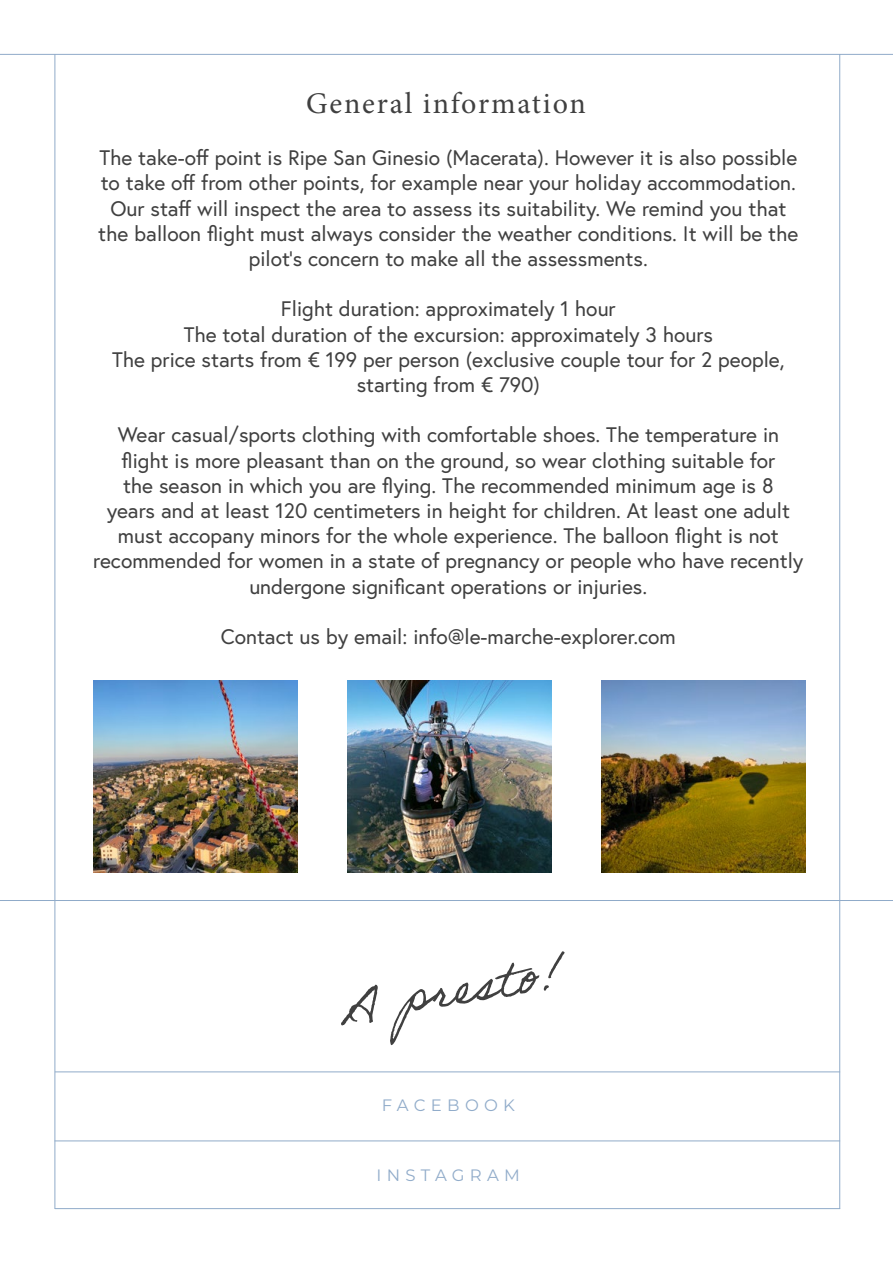
<style>
.page{position:relative;width:893px;height:1263px;background:#fff}
.page>*{position:absolute;margin:0;border:0;box-sizing:border-box;transform-origin:0 0}
.t1{font:54px "Adobe Handwriting Ernie";color:#404040}
.t2{font:30px "Minion Pro";letter-spacing:.06em;color:#404040}
.t3{font:21px/25.2px "Europa";color:#404040;text-align:center}
.t4{font:16.5px "Montserrat";letter-spacing:.32em;color:#91acca}
</style>
<div class="page">
<hr style="left:0;top:54px;width:893px;height:1px;background:#90abc9">
<hr style="left:55px;top:54px;width:1px;height:1155px;background:#90abc9">
<hr style="left:839px;top:54px;width:1px;height:1155px;background:#90abc9">
<hr style="left:0;top:900px;width:893px;height:1px;background:#90abc9">
<hr style="left:55px;top:1071px;width:785px;height:1px;background:#90abc9">
<hr style="left:55px;top:1140px;width:785px;height:1px;background:#90abc9">
<hr style="left:55px;top:1208px;width:785px;height:1px;background:#90abc9">
<img style="left:93px;top:681px;width:205px;height:191px">
<img style="left:347px;top:681px;width:205px;height:191px">
<img style="left:601px;top:681px;width:205px;height:191px">
<h2 class="t2" style="left:306px;top:84px;width:281px">General information</h2>
<p class="t3" style="left:98px;top:145px;width:702px">The take-off point is Ripe San Ginesio (Macerata). However it is also possible to take off from other points, for example near your holiday accommodation.<br>Our staff will inspect the area to assess its suitability. We remind you that the balloon flight must always consider the weather conditions. It will be the pilot’s concern to make all the assessments.</p>
<p class="t3" style="left:112px;top:296px;width:674px">Flight duration: approximately 1 hour<br>The total duration of the excursion: approximately 3 hours<br>The price starts from € 199 per person (exclusive couple tour for 2 people, starting from € 790)</p>
<p class="t3" style="left:93px;top:422px;width:712px">Wear casual/sports clothing with comfortable shoes. The temperature in flight is more pleasant than on the ground, so wear clothing suitable for<br>the season in which you are flying. The recommended minimum age is 8<br>years and at least 120 centimeters in height for children. At least one adult must accopany minors for the whole experience. The balloon flight is not recommended for women in a state of pregnancy or people who have recently undergone significant operations or injuries.</p>
<p class="t3" style="left:221px;top:624px;width:457px">Contact us by email: info@le-marche-explorer.com</p>
<h1 class="t1" style="left:334px;top:976px;width:225px;rotate:-10deg">A presto!</h1>
<p class="t4" style="left:382px;top:1094px;width:135px">FACEBOOK</p>
<p class="t4" style="left:377px;top:1163px;width:145px">INSTAGRAM</p>
</div>
